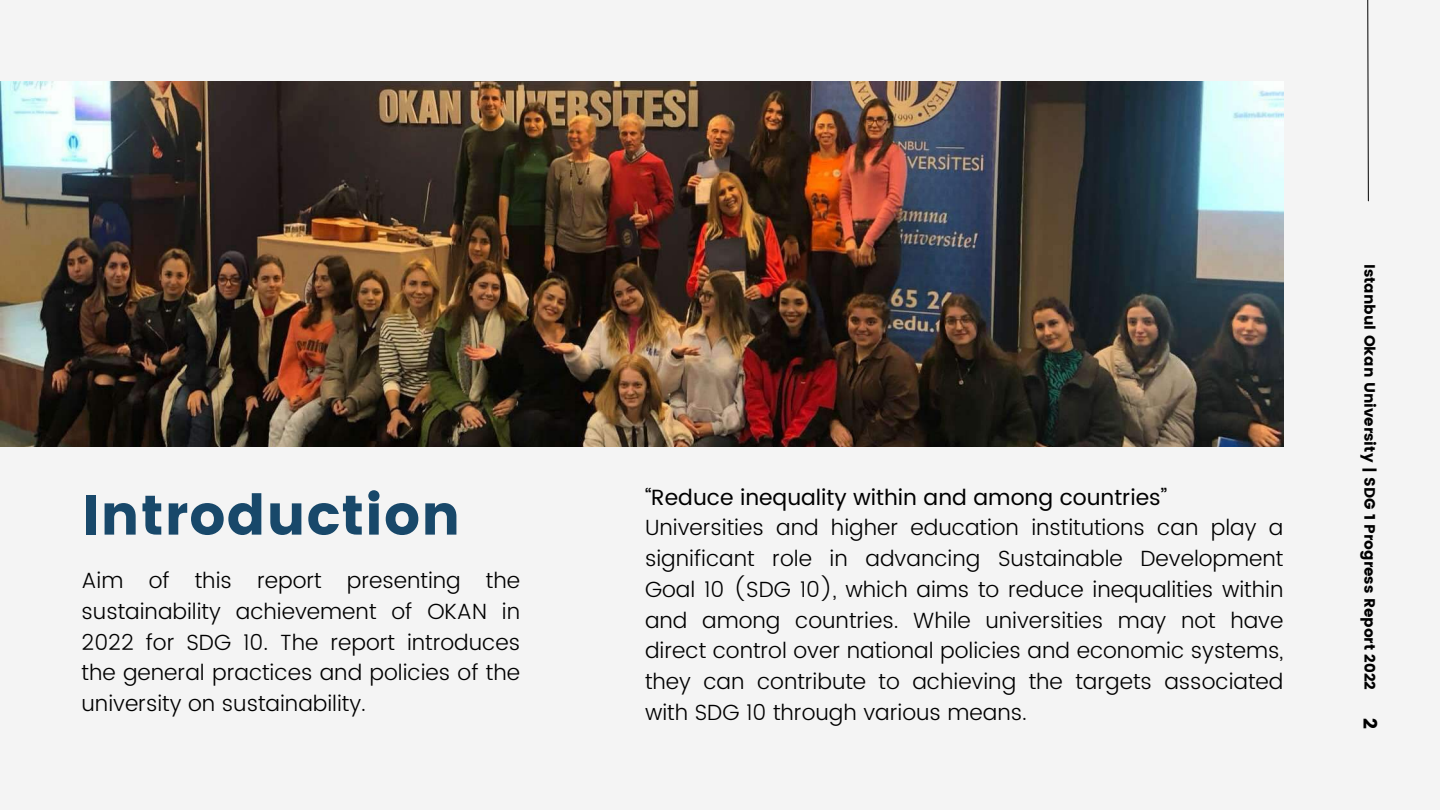
<style>
.page{position:relative;width:1440px;height:810px;background:#f4f4f4}
.page>*{position:absolute;margin:0;border:0;box-sizing:border-box;transform-origin:0 0}
.t1{font:56px "Poppins";letter-spacing:.015em;color:#18486a}
.t2{font:300 22px/30.8px "Poppins";color:#000;text-align:justify}
.t3{font:22px "Poppins";color:#000}
.t4{font:19px "Poppins";color:#000}
.t5{font:15px "Poppins";color:#000}
</style>
<div class="page">
<img style="left:0;top:81px;width:1283px;height:366px">
<svg style="left:1367px;top:0;width:2px;height:202px"></svg>
<h1 class="t1" style="left:82px;top:483px;width:380px">Introduction</h1>
<p class="t3" style="left:645px;top:481px;width:523px">“Reduce inequality within and among countries”</p>
<p class="t2" style="left:645px;top:513px;width:640px">Universities and higher education institutions can play a significant role in advancing Sustainable Development Goal 10 (SDG 10), which aims to reduce inequalities within and among countries. While universities may not have direct control over national policies and economic systems, they can contribute to achieving the targets associated with SDG 10 through various means.</p>
<p class="t2" style="left:82px;top:566px;width:440px">Aim of this report presenting the sustainability achievement of OKAN in 2022 for SDG 10. The report introduces the general practices and policies of the university on sustainability.</p>
<p class="t5" style="left:1379px;top:264px;width:427px;rotate:90deg">Istanbul Okan University | SDG 1 Progress Report 2022</p>
<p class="t4" style="left:1381px;top:718px;width:12px;rotate:90deg">2</p>
</div>
